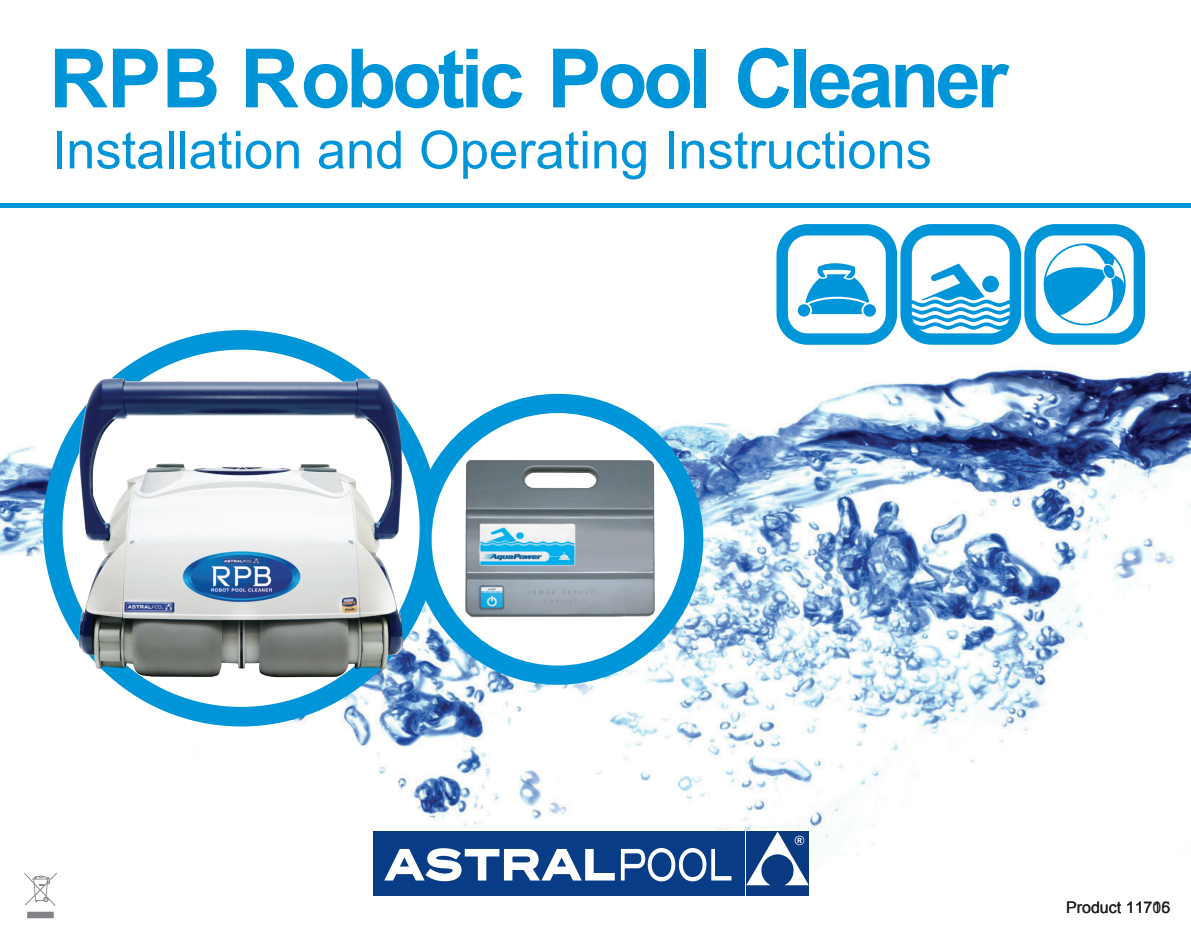
<style>
.page{position:relative;width:1191px;height:936px;background:#fff}
.page>*{position:absolute;margin:0;border:0;box-sizing:border-box;transform-origin:0 0}
.t1{font:700 81.8px "Arial";letter-spacing:-.055em;color:#0095d9}
.t2{font:52.4px "Arial";color:#0095d9}
.t3{font:16px "Arial";color:#231f20}
</style>
<div class="page">
<img style="left:0;top:330px;width:1191px;height:526px">
<div style="left:43px;top:330px;width:396px;height:396px;background:#0095d9;border-radius:50%"></div>
<div style="left:412px;top:394px;width:291px;height:290px;background:#0095d9;border-radius:50%"></div>
<div style="left:431px;top:413px;width:253px;height:252px;background:#fff;border-radius:50%"></div>
<svg style="left:24px;top:873px;width:33px;height:45px"></svg>
<div style="left:63px;top:349px;width:357px;height:357px;background:#fff;border-radius:50%"></div>
<img style="left:457px;top:455px;width:209px;height:166px">
<svg style="left:776px;top:224px;width:369px;height:121px"></svg>
<div style="left:372px;top:830px;width:438px;height:67px;background:linear-gradient(to bottom,#083c86,#083c86)"></div>
<div style="left:373px;top:831px;width:371px;height:65px;background:#083c86"></div>
<div style="left:746px;top:831px;width:63px;height:65px;background:#083981"></div>
<svg style="left:746px;top:831px;width:63px;height:54px"></svg>
<svg style="left:384px;top:848px;width:348px;height:34px"></svg>
<div style="left:0;top:203px;width:1191px;height:5px;background:#0095d9"></div>
<img style="left:62px;top:372px;width:356px;height:315px">
<h1 class="t1" style="left:49px;top:24px;width:960px">RPB Robotic Pool Cleaner</h1>
<p class="t2" style="left:52px;top:116px;width:881px">Installation and Operating Instructions</p>
<p class="t3" style="left:1066px;top:896px;width:106px">Product 11716</p>
<p class="t3" style="left:1152px;top:896px;width:19px">05</p>
</div>
